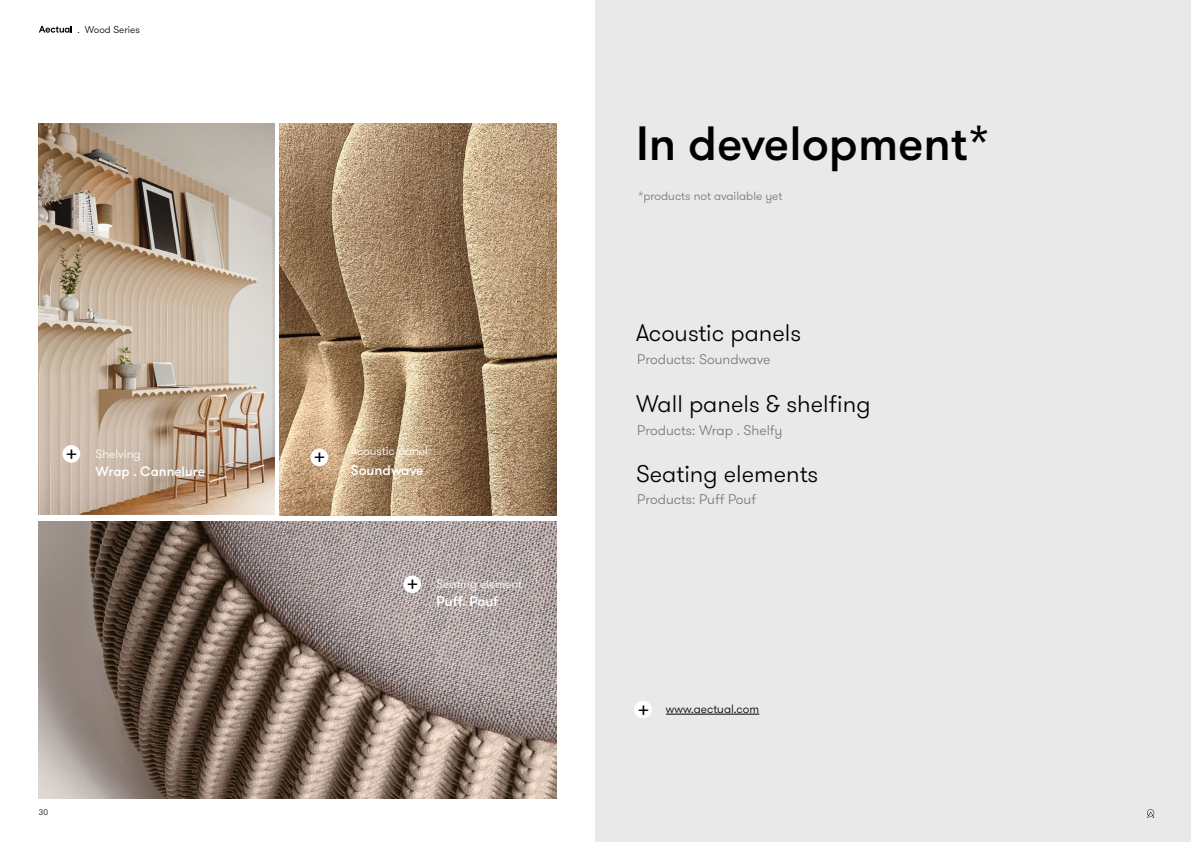
<style>
.page{position:relative;width:1191px;height:842px;background:#fff}
.page>*{position:absolute;margin:0;border:0;box-sizing:border-box;transform-origin:0 0}
.t1{font:500 48px "GT Walsheim";color:#000}
.t2{font:300 24px "GT Walsheim";color:#000}
.t3{font:300 23.8px "GT Walsheim";color:#000}
.t4{font:300 14px "GT Walsheim";color:#77787b}
.t5{font:500 14px "GT Walsheim";color:#fff}
.t6{font:500 13.5px "GT Walsheim";color:#fff}
.t7{font:300 12px "GT Walsheim";color:#fff}
.t8{font:300 12px "GT Walsheim";color:#77787b}
.t9{font:300 12px "GT Walsheim";color:#000}
.t10{font:300 10px "GT Walsheim";color:#000}
.t11{font:300 8px "GT Walsheim";color:#000}
.s1{font-size:23.8px;color:#000}
.s2{font-size:23.8px}
</style>
<div class="page">
<img style="left:279px;top:124px;width:278px;height:391px">
<img style="left:39px;top:124px;width:235px;height:391px">
<img style="left:39px;top:522px;width:518px;height:277px">
<div style="left:403px;top:575px;width:18px;height:18px;background:#fff;border-radius:50%"></div>
<div style="left:62px;top:445px;width:18px;height:18px;background:#fff;border-radius:50%"></div>
<div style="left:310px;top:448px;width:18px;height:18px;background:#fff;border-radius:50%"></div>
<div style="left:595px;top:0;width:596px;height:842px;background:#e9e9ea"></div>
<hr style="left:666px;top:714px;width:93px;height:1px;background:#000">
<div style="left:634px;top:701px;width:18px;height:17px;background:#fff;border-radius:50%"></div>
<svg style="left:1147px;top:809px;width:7px;height:9px"></svg>
<svg style="left:39px;top:26px;width:33px;height:7px"></svg>
<p class="t10" style="left:78px;top:23px;width:64px">. Wood Series</p>
<h3 class="t3" style="left:65px;top:438px;width:15px">+</h3>
<p class="t7" style="left:313px;top:443px;width:116px"><span class="s1">+</span> Acoustic panel</p>
<p class="t5" style="left:351px;top:462px;width:74px">Soundwave</p>
<p class="t7" style="left:96px;top:447px;width:46px">Shelving</p>
<p class="t6" style="left:96px;top:463px;width:111px">Wrap . Cannelure</p>
<h3 class="t3" style="left:406px;top:568px;width:15px">+</h3>
<p class="t7" style="left:436px;top:576px;width:87px">Seating element</p>
<p class="t5" style="left:436px;top:593px;width:63px">Puff. Pouf</p>
<p class="t11" style="left:39px;top:807px;width:11px">30</p>
<h1 class="t1" style="left:636px;top:113px;width:355px">In development*</h1>
<p class="t8" style="left:638px;top:188px;width:146px">*products not available yet</p>
<h2 class="t2" style="left:636px;top:317px;width:167px">Acoustic panels</h2>
<p class="t4" style="left:637px;top:350px;width:134px">Products: Soundwave</p>
<h2 class="t2" style="left:636px;top:388px;width:236px">Wall panels &amp; shelfing</h2>
<p class="t4" style="left:637px;top:421px;width:147px">Products: Wrap . Shelfy</p>
<h2 class="t2" style="left:636px;top:458px;width:184px">Seating elements</h2>
<p class="t4" style="left:637px;top:491px;width:120px">Products: Puff Pouf</p>
<p class="t9" style="left:636px;top:701px;width:124px"><span class="s2">+</span> www.aectual.com</p>
</div>
